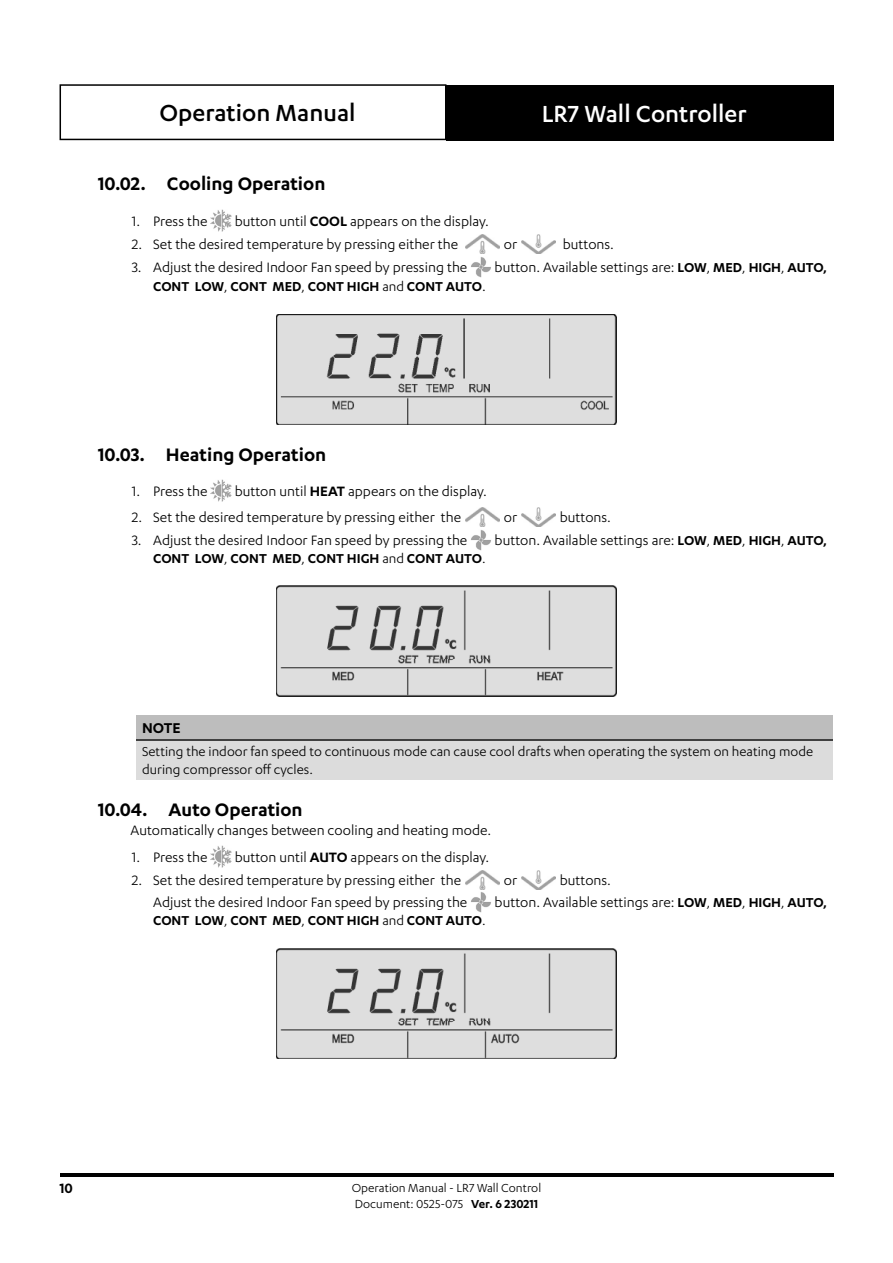
<style>
.page{position:relative;width:893px;height:1263px;background:#fff}
.page>*{position:absolute;margin:0;border:0;box-sizing:border-box;transform-origin:0 0}
.t1{font:500 27px "Karbon";color:#fff}
.t2{font:500 27px "Karbon";color:#000}
.t3{font:600 21px "Karbon";color:#000}
.t4{font:600 16.5px "Karbon";color:#000}
.t5{font:15.75px "Karbon";color:#000}
.t6{font:600 15.75px "Karbon";color:#000}
.t7{font:15px/18px "Karbon";color:#000}
.t8{font:600 15px "Karbon";color:#000}
.t9{font:13.5px/16.2px "Karbon";color:#000}
.s1{font-weight:600}
.s2{font-weight:600;font-size:15px}
.s3{font-size:15px}
.s4{font-weight:400}
.s5{font-weight:400;font-size:15.75px}
</style>
<div class="page">
<hr style="left:60px;top:1173px;width:773px;height:3px;background:#000">
<svg style="left:60px;top:84px;width:386px;height:56px"></svg>
<div style="left:446px;top:85px;width:387px;height:55px;background:#000"></div>
<img style="left:210px;top:210px;width:22px;height:21px">
<img style="left:465px;top:235px;width:35px;height:19px">
<img style="left:521px;top:235px;width:35px;height:19px">
<img style="left:471px;top:257px;width:20px;height:20px">
<img style="left:276px;top:314px;width:340px;height:111px">
<img style="left:210px;top:480px;width:22px;height:21px">
<img style="left:465px;top:507px;width:35px;height:19px">
<img style="left:521px;top:507px;width:35px;height:19px">
<img style="left:471px;top:530px;width:20px;height:20px">
<img style="left:276px;top:586px;width:340px;height:110px">
<div style="left:136px;top:716px;width:697px;height:24px;background:#bdbdbd"></div>
<div style="left:136px;top:740px;width:697px;height:40px;background:#dcdcdc"></div>
<hr style="left:136px;top:739px;width:697px;height:2px;background:#404040">
<img style="left:210px;top:846px;width:22px;height:21px">
<img style="left:465px;top:871px;width:35px;height:18px">
<img style="left:521px;top:871px;width:35px;height:18px">
<img style="left:471px;top:892px;width:20px;height:21px">
<img style="left:276px;top:948px;width:340px;height:111px">
<h1 class="t2" style="left:160px;top:103px;width:197px">Operation Manual</h1>
<h1 class="t1" style="left:542px;top:103px;width:206px">LR7 Wall Controller</h1>
<h2 class="t3" style="left:98px;top:176px;width:229px">10.02. Cooling Operation</h2>
<p class="t5" style="left:132px;top:215px;width:77px">1. Press the</p>
<p class="t5" style="left:235px;top:215px;width:256px">button until <span class="s1">COOL</span> appears on the display.</p>
<p class="t5" style="left:132px;top:238px;width:328px">2. Set the desired temperature by pressing either the</p>
<p class="t5" style="left:504px;top:238px;width:15px">or</p>
<p class="t5" style="left:563px;top:238px;width:53px">buttons.</p>
<p class="t5" style="left:132px;top:261px;width:337px">3. Adjust the desired Indoor Fan speed by pressing the</p>
<p class="t5" style="left:495px;top:261px;width:334px">button. Available settings are: <span class="s2">LOW</span><span class="s3">,</span> <span class="s2">MED</span><span class="s3">,</span> <span class="s2">HIGH</span><span class="s3">,</span> <span class="s2">AUTO,</span></p>
<p class="t8" style="left:153px;top:280px;width:334px">CONT LOW<span class="s4">,</span> CONT MED<span class="s4">,</span> CONT HIGH <span class="s4">and</span> CONT AUTO<span class="s5">.</span></p>
<h2 class="t3" style="left:98px;top:446px;width:230px">10.03. Heating Operation</h2>
<p class="t5" style="left:132px;top:485px;width:77px">1. Press the</p>
<p class="t5" style="left:235px;top:485px;width:254px">button until <span class="s1">HEAT</span> appears on the display.</p>
<p class="t5" style="left:132px;top:511px;width:331px">2. Set the desired temperature by pressing either the</p>
<p class="t5" style="left:504px;top:511px;width:15px">or</p>
<p class="t5" style="left:560px;top:511px;width:53px">buttons.</p>
<p class="t5" style="left:132px;top:534px;width:337px">3. Adjust the desired Indoor Fan speed by pressing the</p>
<p class="t5" style="left:495px;top:534px;width:334px">button. Available settings are: <span class="s2">LOW</span><span class="s3">,</span> <span class="s2">MED</span><span class="s3">,</span> <span class="s2">HIGH</span><span class="s3">,</span> <span class="s2">AUTO,</span></p>
<p class="t8" style="left:153px;top:552px;width:334px">CONT LOW<span class="s4">,</span> CONT MED<span class="s4">,</span> CONT HIGH <span class="s4">and</span> CONT AUTO<span class="s4">.</span></p>
<p class="t4" style="left:142px;top:721px;width:40px">NOTE</p>
<p class="t7" style="left:142px;top:743px;width:673px">Setting the indoor fan speed to continuous mode can cause cool drafts when operating the system on heating mode during compressor off cycles.</p>
<h2 class="t3" style="left:98px;top:802px;width:206px">10.04. Auto Operation</h2>
<p class="t5" style="left:131px;top:824px;width:362px">Automatically changes between cooling and heating mode.</p>
<p class="t5" style="left:132px;top:851px;width:77px">1. Press the</p>
<p class="t5" style="left:235px;top:851px;width:256px">button until <span class="s1">AUTO</span> appears on the display.</p>
<p class="t5" style="left:132px;top:874px;width:331px">2. Set the desired temperature by pressing either the</p>
<p class="t5" style="left:504px;top:874px;width:15px">or</p>
<p class="t5" style="left:560px;top:874px;width:53px">buttons.</p>
<p class="t5" style="left:153px;top:896px;width:316px">Adjust the desired Indoor Fan speed by pressing the</p>
<p class="t5" style="left:495px;top:896px;width:334px">button. Available settings are: <span class="s2">LOW</span><span class="s3">,</span> <span class="s2">MED</span><span class="s3">,</span> <span class="s2">HIGH</span><span class="s3">,</span> <span class="s2">AUTO,</span></p>
<p class="t8" style="left:153px;top:915px;width:334px">CONT LOW<span class="s4">,</span> CONT MED<span class="s4">,</span> CONT HIGH <span class="s4">and</span> CONT AUTO<span class="s4">.</span></p>
<p class="t6" style="left:60px;top:1182px;width:15px">10</p>
<p class="t9" style="left:352px;top:1180px;width:191px">Operation Manual - LR7 Wall Control<br>Document: 0525-075 <span class="s1">Ver. 6 230211</span></p>
</div>
